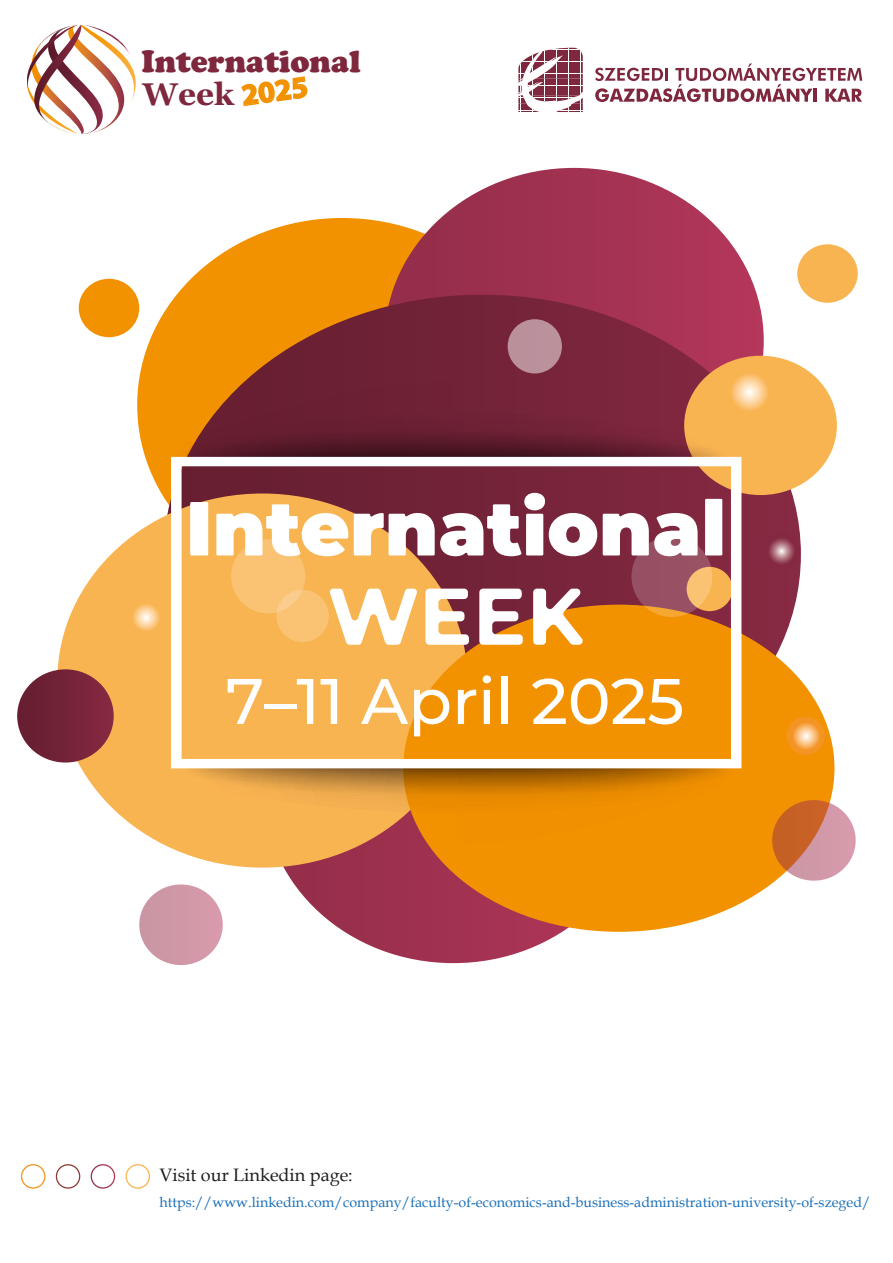
<style>
.page{position:relative;width:893px;height:1263px;background:#fff}
.page>*{position:absolute;margin:0;border:0;box-sizing:border-box;transform-origin:0 0}
.t1{font:500 64.2px "Montserrat";color:#fff}
.t2{font:900 31.95px "Cooper";color:#7e273d}
.t3{font:700 31.5px "Georgia";color:#7e273d}
.t4{font:700 30px "Myriad Pro";color:#f39200}
.t5{font:18px "Book Antiqua";color:#1d1d1b}
.t6{font:14.25px "Book Antiqua";color:#1d71b8}
</style>
<div class="page">
<svg style="left:126px;top:1164px;width:24px;height:25px"></svg>
<svg style="left:91px;top:1164px;width:24px;height:25px"></svg>
<svg style="left:56px;top:1164px;width:24px;height:25px"></svg>
<svg style="left:21px;top:1164px;width:24px;height:25px"></svg>
<svg style="left:277px;top:844px;width:363px;height:119px"></svg>
<div style="left:137px;top:218px;width:410px;height:374px;background:#f39200;border-radius:50%"></div>
<svg style="left:385px;top:168px;width:372px;height:127px"></svg>
<svg style="left:164px;top:295px;width:637px;height:386px"></svg>
<div style="left:57px;top:493px;width:410px;height:375px;background:#f9b452;border-radius:50%"></div>
<div style="left:403px;top:605px;width:431px;height:327px;background:#f39200;border-radius:50%"></div>
<div style="left:684px;top:356px;width:153px;height:139px;background:#f9b452;border-radius:50%"></div>
<div style="left:797px;top:244px;width:61px;height:59px;background:#f9b452;border-radius:50%"></div>
<div style="left:508px;top:319px;width:54px;height:54px;background:#ba919b;border-radius:50%"></div>
<div style="left:79px;top:279px;width:60px;height:58px;background:#f39200;border-radius:50%"></div>
<svg style="left:772px;top:800px;width:84px;height:81px;background:#ce806e"></svg>
<svg style="left:17px;top:669px;width:97px;height:93px"></svg>
<div style="left:139px;top:884px;width:84px;height:81px;background:#d098a7;border-radius:50%"></div>
<svg style="left:127px;top:598px;width:38px;height:38px"></svg>
<svg style="left:723px;top:365px;width:52px;height:53px"></svg>
<svg style="left:787px;top:717px;width:38px;height:38px"></svg>
<svg style="left:762px;top:532px;width:38px;height:38px"></svg>
<svg style="left:176px;top:381px;width:554px;height:76px;background:#7d3231"></svg>
<svg style="left:181px;top:768px;width:554px;height:76px"></svg>
<svg style="left:171px;top:457px;width:570px;height:311px"></svg>
<svg style="left:518px;top:48px;width:65px;height:64px"></svg>
<hr style="left:520px;top:48px;width:1px;height:31px;background:#fefefe">
<hr style="left:532px;top:48px;width:1px;height:31px;background:#fff">
<hr style="left:544px;top:48px;width:1px;height:31px;background:#fff">
<hr style="left:556px;top:48px;width:1px;height:31px;background:#fff">
<hr style="left:568px;top:48px;width:1px;height:31px;background:#fff">
<hr style="left:580px;top:48px;width:1px;height:31px;background:#fbfbfb">
<hr style="left:518px;top:73px;width:65px;height:1px;background:#fff">
<hr style="left:518px;top:61px;width:65px;height:1px;background:#fff">
<hr style="left:518px;top:49px;width:65px;height:1px;background:#fefefe">
<svg style="left:595px;top:64px;width:267px;height:38px"></svg>
<svg style="left:27px;top:25px;width:109px;height:109px"></svg>
<svg style="left:241px;top:76px;width:67px;height:31px"></svg>
<h2 class="t2" style="left:142px;top:43px;width:221px">International</h2>
<h3 class="t3" style="left:143px;top:74px;width:93px">Week</h3>
<h3 class="t4" style="left:239px;top:76px;width:68px;rotate:-8deg">2025</h3>
<h1 class="t1" style="left:226px;top:656px;width:460px">7–11 April 2025</h1>
<p class="t5" style="left:160px;top:1162px;width:195px">Visit our Linkedin page:</p>
<p class="t6" style="left:160px;top:1192px;width:713px">https://www.linkedin.com/company/faculty-of-economics-and-business-administration-university-of-szeged/</p>
</div>
